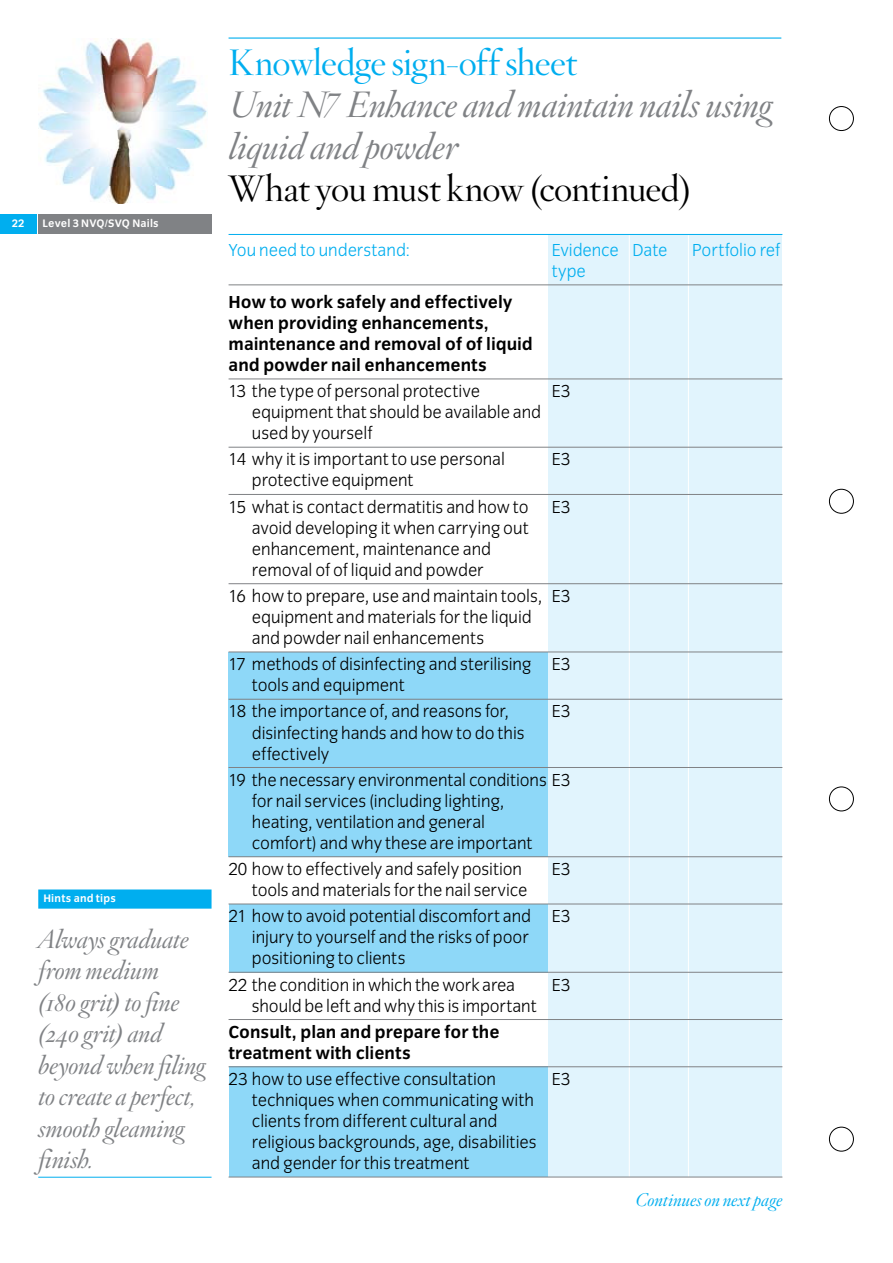
<style>
.page{position:relative;width:893px;height:1263px;background:#fff}
.page>*{position:absolute;margin:0;border:0;box-sizing:border-box;transform-origin:0 0}
.t1{font:italic 36px/42px "Hoefler Titling HTF Lt";letter-spacing:-.015em;color:#808285}
.t2{font:36px "Hoefler Titling HTF Lt Roman";letter-spacing:-.015em;color:#000}
.t3{font:36px "Hoefler Titling HTF Lt Roman";letter-spacing:-.015em;color:#00aeef}
.t4{font:italic 25.5px/31.5px "Hoefler Titling HTF Lt";letter-spacing:-.015em;color:#808285}
.t5{font:300 18px/21px "Congress Sans";letter-spacing:-.005em;color:#000}
.t6{font:700 18px/21px "Congress Sans";color:#000}
.t7{font:300 18px "Congress Sans";letter-spacing:-.005em;color:#00aeef}
.t8{font:italic 18px "Hoefler Titling HTF Lt";color:#00aeef}
.t9{font:700 11.25px "Congress Sans";letter-spacing:.02em;color:#fff}
</style>
<div class="page">
<div style="left:38px;top:215px;width:174px;height:19px;background:#808285"></div>
<div style="left:0;top:215px;width:36px;height:19px;background:#00aeef"></div>
<div style="left:829px;top:106px;width:25px;height:25px;border:1px solid #000;border-radius:50%"></div>
<div style="left:829px;top:1127px;width:25px;height:24px;border:1px solid #000;border-radius:50%"></div>
<div style="left:829px;top:787px;width:25px;height:24px;border:1px solid #000;border-radius:50%"></div>
<div style="left:829px;top:489px;width:25px;height:24px;border:1px solid #000;border-radius:50%"></div>
<img style="left:38px;top:38px;width:170px;height:166px">
<div style="left:38px;top:889px;width:174px;height:20px;background:#00aeef"></div>
<hr style="left:38px;top:1177px;width:174px;height:1px;background:#00aeef">
<hr style="left:229px;top:37px;width:552px;height:2px;background:#00aeef">
<div style="left:229px;top:1067px;width:320px;height:110px;background:#8ed8f8"></div>
<div style="left:229px;top:904px;width:320px;height:68px;background:#8ed8f8"></div>
<div style="left:229px;top:652px;width:323px;height:205px;background:#8ed8f8"></div>
<div style="left:549px;top:234px;width:233px;height:942px;background:#e1f4fd"></div>
<hr style="left:629px;top:235px;width:1px;height:942px;background:#fff">
<hr style="left:688px;top:235px;width:1px;height:942px;background:#fff">
<hr style="left:229px;top:379px;width:553px;height:1px;background:#808285">
<hr style="left:229px;top:447px;width:553px;height:1px;background:#808285">
<hr style="left:229px;top:494px;width:553px;height:1px;background:#808285">
<hr style="left:229px;top:583px;width:553px;height:1px;background:#808285">
<hr style="left:229px;top:652px;width:553px;height:1px;background:#808285">
<hr style="left:229px;top:699px;width:553px;height:1px;background:#808285">
<hr style="left:229px;top:767px;width:553px;height:1px;background:#808285">
<hr style="left:229px;top:856px;width:553px;height:1px;background:#808285">
<hr style="left:229px;top:904px;width:553px;height:1px;background:#808285">
<hr style="left:229px;top:972px;width:553px;height:1px;background:#808285">
<hr style="left:229px;top:1019px;width:553px;height:1px;background:#808285">
<hr style="left:229px;top:1066px;width:553px;height:1px;background:#808285">
<hr style="left:229px;top:1177px;width:553px;height:1px;background:#808285">
<hr style="left:229px;top:234px;width:553px;height:1px;background:#00aeef">
<hr style="left:229px;top:284px;width:553px;height:1px;background:#808285">
<p class="t9" style="left:12px;top:217px;width:14px">22</p>
<p class="t9" style="left:43px;top:217px;width:118px">Level 3 NVQ/SVQ Nails</p>
<p class="t9" style="left:43px;top:892px;width:74px">Hints and tips</p>
<h2 class="t4" style="left:38px;top:925px;width:169px">Always graduate from medium<br>(180 grit) to fine (240 grit) and beyond when filing to create a perfect, smooth gleaming finish.</h2>
<h1 class="t3" style="left:229px;top:39px;width:351px">Knowledge sign-off sheet</h1>
<h1 class="t1" style="left:229px;top:85px;width:545px">Unit N7 Enhance and maintain nails using liquid and powder</h1>
<h1 class="t2" style="left:229px;top:165px;width:465px">What you must know (continued)</h1>
<p class="t7" style="left:229px;top:240px;width:183px">You need to understand:</p>
<p class="t7" style="left:552px;top:240px;width:117px">Evidence Date</p>
<p class="t7" style="left:692px;top:240px;width:90px">Portfolio ref</p>
<p class="t7" style="left:552px;top:261px;width:36px">type</p>
<p class="t6" style="left:229px;top:291px;width:306px">How to work safely and effectively when providing enhancements, maintenance and removal of of liquid and powder nail enhancements</p>
<p class="t5" style="left:229px;top:381px;width:253px">13 the type of personal protective</p>
<p class="t5" style="left:552px;top:381px;width:20px">E3</p>
<p class="t5" style="left:252px;top:402px;width:291px">equipment that should be available and used by yourself</p>
<p class="t5" style="left:229px;top:449px;width:278px">14 why it is important to use personal</p>
<p class="t5" style="left:552px;top:449px;width:20px">E3</p>
<p class="t5" style="left:229px;top:467px;width:302px;line-height:26.2px;text-indent:23px">protective equipment<br>15 what is contact dermatitis and how to</p>
<p class="t5" style="left:552px;top:496px;width:20px">E3</p>
<p class="t5" style="left:252px;top:517px;width:278px">avoid developing it when carrying out enhancement, maintenance and removal of of liquid and powder</p>
<p class="t5" style="left:252px;top:586px;width:320px;text-indent:-23px">16 how to prepare, use and maintain tools, E3 equipment and materials for the liquid<br>and powder nail enhancements</p>
<p class="t5" style="left:252px;top:654px;width:320px;text-indent:-23px">17 methods of disinfecting and sterilising E3 tools and equipment</p>
<p class="t5" style="left:228px;top:701px;width:282px">18 the importance of, and reasons for,</p>
<p class="t5" style="left:552px;top:701px;width:20px">E3</p>
<p class="t5" style="left:252px;top:722px;width:274px">disinfecting hands and how to do this effectively</p>
<p class="t5" style="left:252px;top:769px;width:320px;text-indent:-23px">19 the necessary environmental conditions E3 for nail services (including lighting,<br>heating, ventilation and general<br>comfort) and why these are important</p>
<p class="t5" style="left:228px;top:859px;width:295px">20 how to effectively and safely position</p>
<p class="t5" style="left:552px;top:859px;width:20px">E3</p>
<p class="t5" style="left:229px;top:877px;width:343px;line-height:26.2px;text-indent:23px">tools and materials for the nail service<br>21 how to avoid potential discomfort and E3</p>
<p class="t5" style="left:252px;top:927px;width:278px">injury to yourself and the risks of poor positioning to clients</p>
<p class="t5" style="left:229px;top:974px;width:288px">22 the condition in which the work area</p>
<p class="t5" style="left:552px;top:974px;width:20px">E3</p>
<p class="t5" style="left:252px;top:995px;width:286px">should be left and why this is important</p>
<p class="t6" style="left:229px;top:1021px;width:272px">Consult, plan and prepare for the treatment with clients</p>
<p class="t5" style="left:229px;top:1069px;width:269px">23 how to use effective consultation</p>
<p class="t5" style="left:552px;top:1069px;width:20px">E3</p>
<p class="t5" style="left:252px;top:1090px;width:286px">techniques when communicating with clients from different cultural and religious backgrounds, age, disabilities and gender for this treatment</p>
<p class="t8" style="left:636px;top:1188px;width:148px">Continues on next page</p>
</div>
